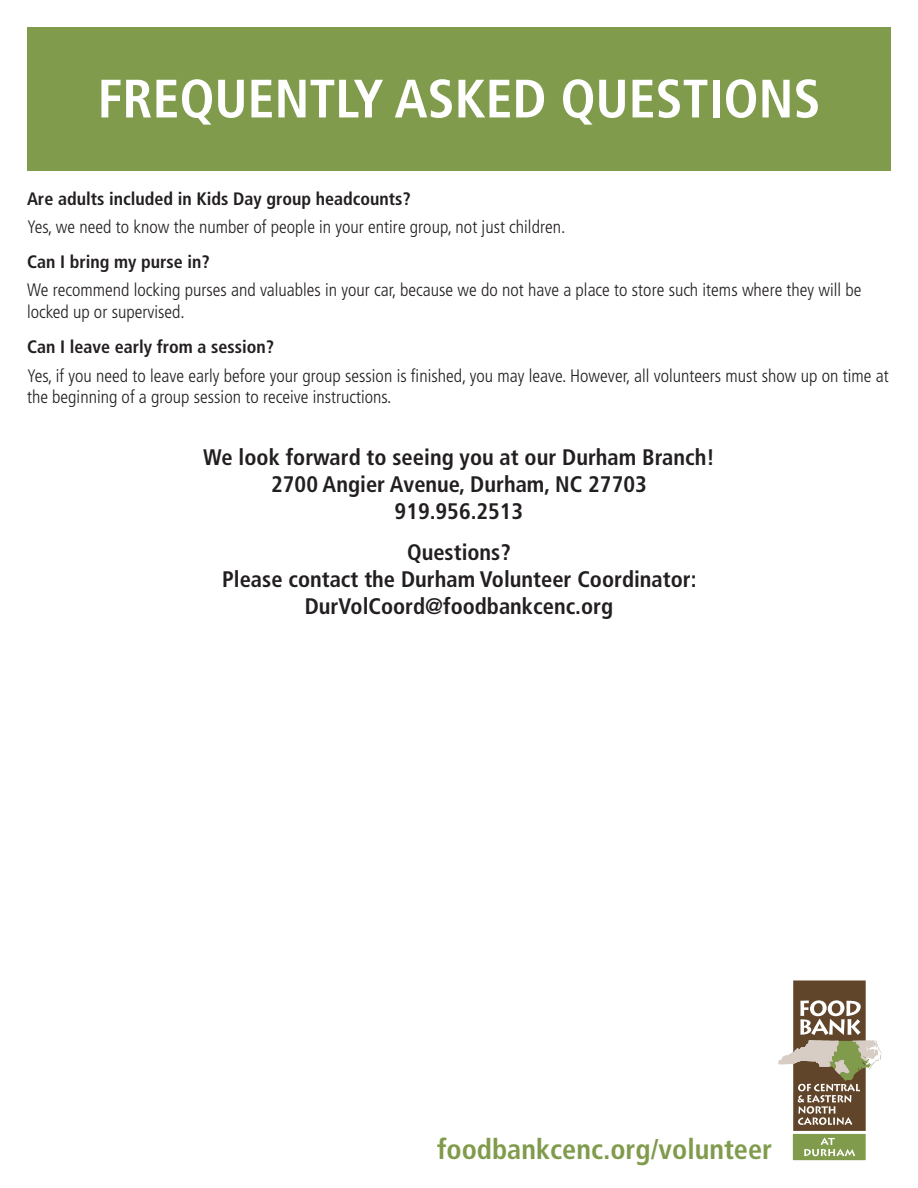
<style>
.page{position:relative;width:918px;height:1188px;background:#fff}
.page>*{position:absolute;margin:0;border:0;box-sizing:border-box;transform-origin:0 0}
.t1{font:700 condensed 54px "Frutiger";color:#fff}
.t2{font:700 condensed 28.2px "Frutiger";color:#809b4c}
.t3{font:700 condensed 22.5px/27px "Frutiger";color:#231f20;text-align:center}
.t4{font:300 condensed 18px/21.6px "Frutiger";color:#231f20}
.t5{font:700 condensed 18px "Frutiger";color:#231f20}
</style>
<div class="page">
<div style="left:27px;top:27px;width:864px;height:144px;background:#809b4c"></div>
<div style="left:792px;top:1133px;width:74px;height:28px;background:#809b4c"></div>
<div style="left:792px;top:1133px;width:74px;height:28px;border:1px solid #fff"></div>
<svg style="left:778px;top:980px;width:104px;height:176px"></svg>
<p class="t1" style="left:97px;top:67px;width:725px">FREQUENTLY ASKED QUESTIONS</p>
<p class="t5" style="left:27px;top:188px;width:385px">Are adults included in Kids Day group headcounts?</p>
<p class="t4" style="left:27px;top:216px;width:540px">Yes, we need to know the number of people in your entire group, not just children.</p>
<p class="t5" style="left:27px;top:251px;width:184px">Can I bring my purse in?</p>
<p class="t4" style="left:27px;top:280px;width:836px">We recommend locking purses and valuables in your car, because we do not have a place to store such items where they will be locked up or supervised.</p>
<p class="t5" style="left:27px;top:336px;width:249px">Can I leave early from a session?</p>
<p class="t4" style="left:27px;top:365px;width:863px">Yes, if you need to leave early before your group session is finished, you may leave. However, all volunteers must show up on time at the beginning of a group session to receive instructions.</p>
<p class="t3" style="left:203px;top:444px;width:513px">We look forward to seeing you at our Durham Branch!</p>
<p class="t3" style="left:271px;top:471px;width:377px">2700 Angier Avenue, Durham, NC 27703</p>
<p class="t3" style="left:395px;top:498px;width:130px">919.956.2513</p>
<p class="t3" style="left:407px;top:538px;width:105px">Questions?</p>
<p class="t3" style="left:222px;top:565px;width:476px">Please contact the Durham Volunteer Coordinator:<br>DurVolCoord@foodbankcenc.org</p>
<p class="t2" style="left:437px;top:1133px;width:337px">foodbankcenc.org/volunteer</p>
</div>
